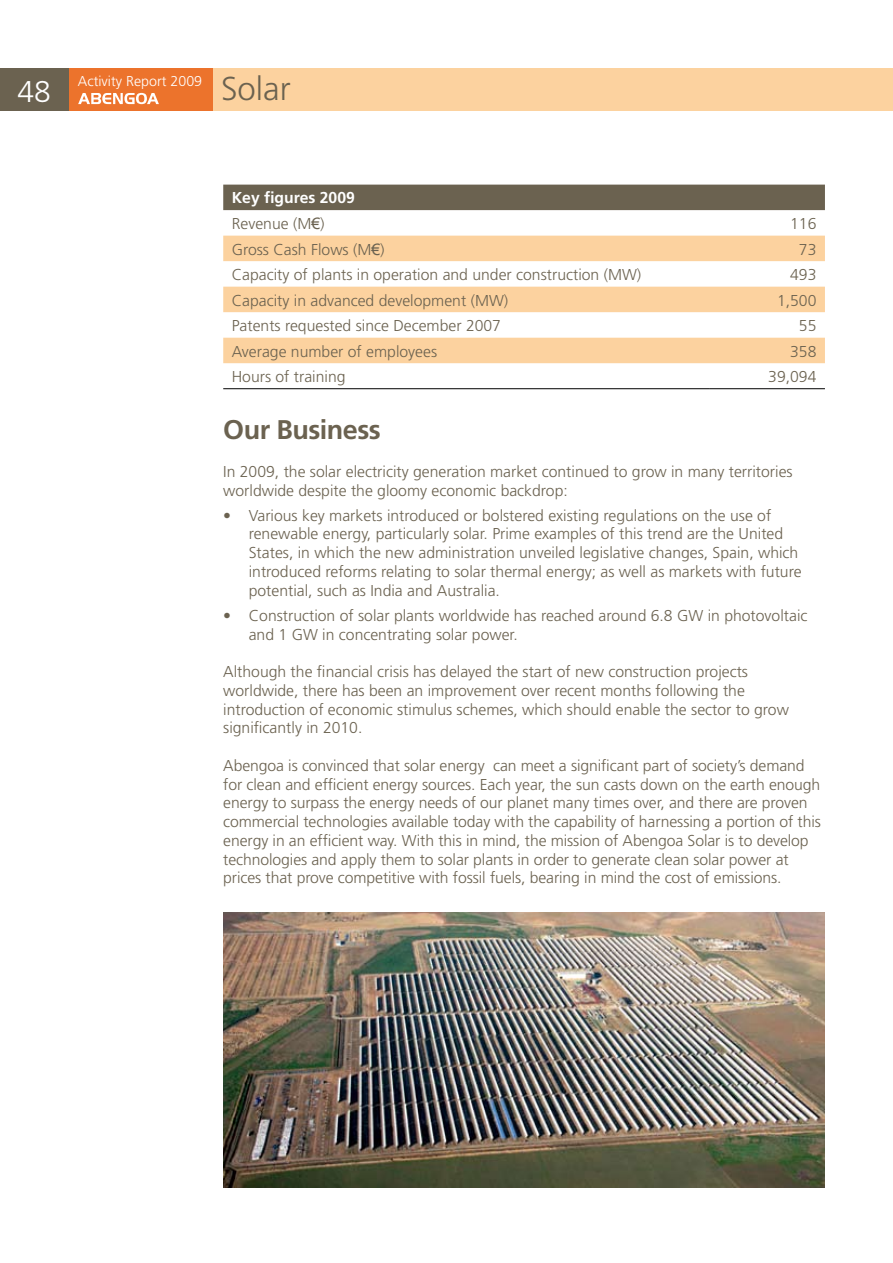
<style>
.page{position:relative;width:893px;height:1263px;background:#fff}
.page>*{position:absolute;margin:0;border:0;box-sizing:border-box;transform-origin:0 0}
.t1{font:300 33px "Frutiger";color:#6b6250}
.t2{font:300 30px "Frutiger";color:#fff}
.t3{font:700 27px "Frutiger";letter-spacing:-.02em;color:#6b6250}
.t4{font:300 15.75px/18.8px "Frutiger";color:#6b6250}
.t5{font:700 15.75px/25.5px "Frutiger";color:#fff}
.t6{font:300 14.25px "Frutiger";color:#fff}
.s1{font-weight:300;color:#6b6250}
.s2{font-family:"Arial";font-weight:400;color:#6b6250}
.s3{font-family:"Arial";font-weight:400}
</style>
<div class="page">
<div style="left:0;top:68px;width:893px;height:43px;background:#fcd29f"></div>
<div style="left:0;top:68px;width:213px;height:43px;background:#ec732c"></div>
<div style="left:0;top:68px;width:68px;height:43px;background:#6b6250"></div>
<svg style="left:78px;top:93px;width:81px;height:11px"></svg>
<div style="left:223px;top:185px;width:602px;height:25px;background:#6b6250"></div>
<svg style="left:223px;top:236px;width:602px;height:127px;fill:#fcd29f"></svg>
<hr style="left:223px;top:388px;width:487px;height:1px;background:#000">
<hr style="left:710px;top:388px;width:115px;height:1px;background:#000">
<img style="left:223px;top:913px;width:602px;height:274px">
<h2 class="t2" style="left:17px;top:74px;width:35px">48</h2>
<p class="t6" style="left:78px;top:73px;width:126px">Activity Report 2009</p>
<h1 class="t1" style="left:221px;top:70px;width:71px">Solar</h1>
<p class="t5" style="left:232px;top:185px;width:125px">Key figures 2009<br><span class="s1">Revenue (M</span><span class="s2">€</span><span class="s1">)</span></p>
<p class="t4" style="left:790px;top:214px;width:28px">116</p>
<p class="t4" style="left:232px;top:240px;width:154px">Gross Cash Flows (M<span class="s3">€</span>)</p>
<p class="t4" style="left:799px;top:240px;width:19px">73</p>
<p class="t4" style="left:232px;top:265px;width:411px">Capacity of plants in operation and under construction (MW)</p>
<p class="t4" style="left:790px;top:265px;width:28px">493</p>
<p class="t4" style="left:232px;top:291px;width:278px">Capacity in advanced development (MW)</p>
<p class="t4" style="left:777px;top:291px;width:41px">1,500</p>
<p class="t4" style="left:232px;top:316px;width:271px">Patents requested since December 2007</p>
<p class="t4" style="left:799px;top:316px;width:19px">55</p>
<p class="t4" style="left:232px;top:342px;width:207px">Average number of employees</p>
<p class="t4" style="left:790px;top:342px;width:28px">358</p>
<p class="t4" style="left:232px;top:367px;width:115px">Hours of training</p>
<p class="t4" style="left:768px;top:367px;width:50px">39,094</p>
<h3 class="t3" style="left:223px;top:414px;width:159px">Our Business</h3>
<p class="t4" style="left:223px;top:462px;width:571px">In 2009, the solar electricity generation market continued to grow in many territories worldwide despite the gloomy economic backdrop:</p>
<p class="t4" style="left:249px;top:506px;width:554px;text-indent:-26px">• Various key markets introduced or bolstered existing regulations on the use of renewable energy, particularly solar. Prime examples of this trend are the United States, in which the new administration unveiled legislative changes, Spain, which introduced reforms relating to solar thermal energy; as well as markets with future potential, such as India and Australia.</p>
<p class="t4" style="left:249px;top:606px;width:560px;text-indent:-26px">• Construction of solar plants worldwide has reached around 6.8 GW in photovoltaic and 1 GW in concentrating solar power.</p>
<p class="t4" style="left:223px;top:662px;width:567px">Although the financial crisis has delayed the start of new construction projects worldwide, there has been an improvement over recent months following the introduction of economic stimulus schemes, which should enable the sector to grow significantly in 2010.</p>
<p class="t4" style="left:223px;top:756px;width:599px">Abengoa is convinced that solar energy can meet a significant part of society’s demand for clean and efficient energy sources. Each year, the sun casts down on the earth enough energy to surpass the energy needs of our planet many times over, and there are proven commercial technologies available today with the capability of harnessing a portion of this energy in an efficient way. With this in mind, the mission of Abengoa Solar is to develop technologies and apply them to solar plants in order to generate clean solar power at prices that prove competitive with fossil fuels, bearing in mind the cost of emissions.</p>
</div>
